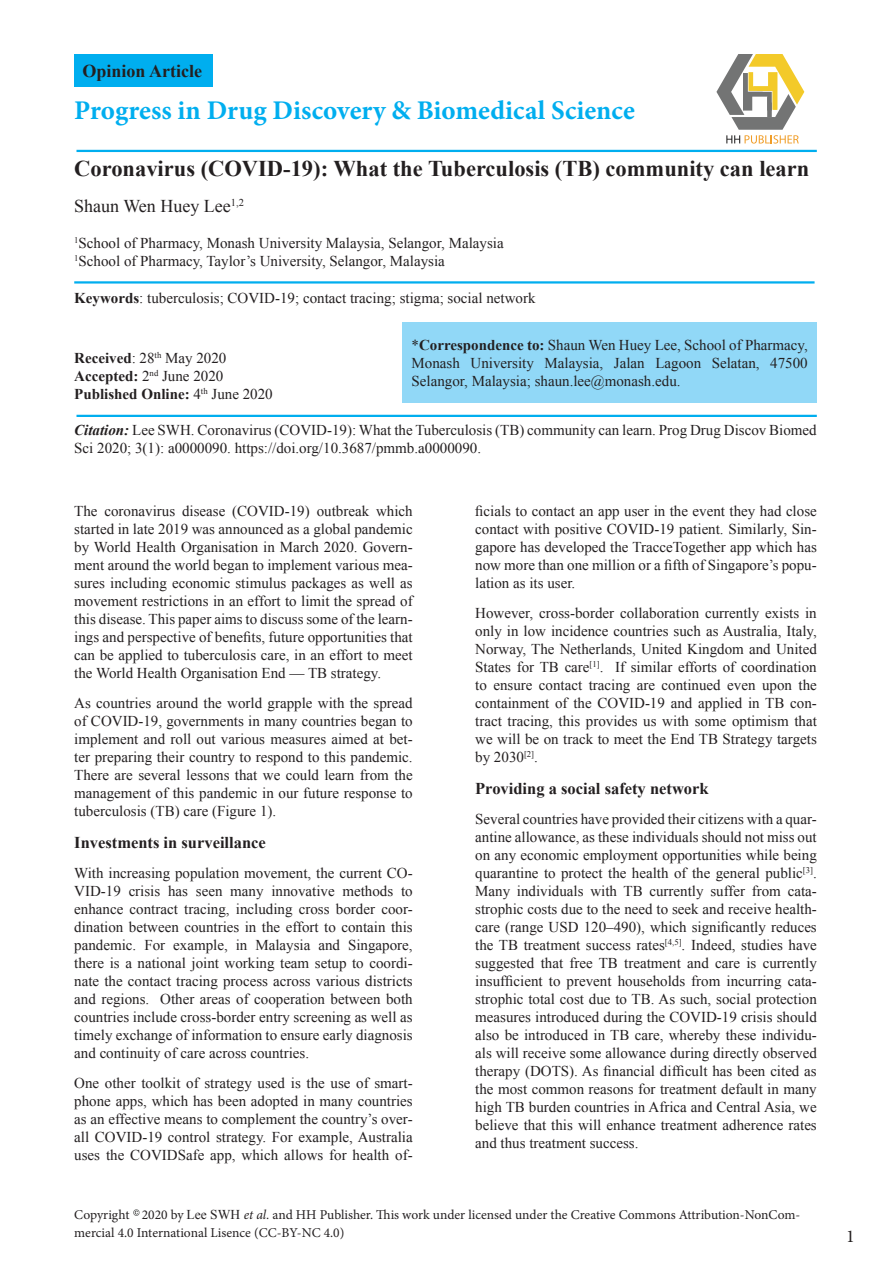
<style>
.page{position:relative;width:893px;height:1263px;background:#fff}
.page>*{position:absolute;margin:0;border:0;box-sizing:border-box;transform-origin:0 0}
.t1{font:700 27px "Minion Pro";color:#00aeef}
.t2{font:700 22.5px "Times New Roman";color:#231f20}
.t3{font:18px "Times New Roman";color:#231f20}
.t4{font:700 18px "Times New Roman";color:#231f20}
.t5{font:18px "Minion Pro";color:#231f20}
.t6{font:700 16.5px "Times New Roman";color:#231f20}
.t7{font:15px/18px "Times New Roman";color:#231f20;text-align:justify}
.t8{font:700 15px/18px "Times New Roman";color:#231f20}
.t9{font:13.5px/18px "Minion Pro";color:#231f20}
.s1{font-weight:700}
.s2{font-weight:400}
.s3{font-weight:700;font-style:italic}
.s4{font-family:"Times New Roman"}
.s5{font-style:italic}
</style>
<div class="page">
<svg style="left:716px;top:54px;width:88px;height:90px"></svg>
<hr style="left:76px;top:150px;width:741px;height:2px;background:#00aeef">
<div style="left:74px;top:55px;width:139px;height:32px;background:#00aeef"></div>
<hr style="left:74px;top:281px;width:740px;height:3px;background:#00aeef">
<hr style="left:76px;top:415px;width:741px;height:2px;background:#00aeef">
<svg style="left:134px;top:1209px;width:6px;height:6px"></svg>
<div style="left:403px;top:322px;width:414px;height:80px;background:#91d8f7"></div>
<p class="t4" style="left:82px;top:58px;width:121px">Opinion Article</p>
<h1 class="t1" style="left:74px;top:91px;width:562px">Progress in Drug Discovery &amp; Biomedical Science</h1>
<h2 class="t2" style="left:74px;top:152px;width:737px">Coronavirus (COVID-19): What the Tuberculosis (TB) community can learn</h2>
<p class="t3" style="left:74px;top:193px;width:171px">Shaun Wen Huey Lee<sup>1,2</sup></p>
<p class="t7" style="left:74px;top:233px;width:431px"><sup>1</sup>School of Pharmacy, Monash University Malaysia, Selangor, Malaysia<br><sup>1</sup>School of Pharmacy, Taylor’s University, Selangor, Malaysia</p>
<p class="t7" style="left:74px;top:289px;width:463px"><span class="s1">Keywords</span>: tuberculosis; COVID-19; contact tracing; stigma; social network</p>
<p class="t7" style="left:412px;top:336px;width:398px">*<span class="s1">Correspondence to:</span> Shaun Wen Huey Lee, School of Pharmacy, Monash University Malaysia, Jalan Lagoon Selatan, 47500<br>Selangor, Malaysia; shaun.lee@monash.edu.</p>
<p class="t8" style="left:74px;top:349px;width:200px">Received<span class="s2">: 28</span><sup>th</sup> <span class="s2">May 2020<br></span>Accepted: <span class="s2">2</span><sup>nd</sup> <span class="s2">June 2020<br></span>Published Online: <span class="s2">4</span><sup>th</sup> <span class="s2">June 2020</span></p>
<p class="t7" style="left:74px;top:421px;width:744px"><span class="s3">Citation:</span> Lee SWH. Coronavirus (COVID-19): What the Tuberculosis (TB) community can learn. Prog Drug Discov Biomed<br>Sci 2020; 3(1): a0000090. https://doi.org/10.3687/pmmb.a0000090.</p>
<p class="t7" style="left:74px;top:502px;width:340px">The coronavirus disease (COVID-19) outbreak which started in late 2019 was announced as a global pandemic by World Health Organisation in March 2020. Govern&shy;ment around the world began to implement various mea&shy;sures including economic stimulus packages as well as movement restrictions in an effort to limit the spread of this disease. This paper aims to discuss some of the learn&shy;ings and perspective of benefits, future opportunities that can be applied to tuberculosis care, in an effort to meet the World Health Organisation End — TB strategy.</p>
<p class="t7" style="left:74px;top:694px;width:340px">As countries around the world grapple with the spread of COVID-19, governments in many countries began to implement and roll out various measures aimed at bet&shy;ter preparing their country to respond to this pandemic.<br>There are several lessons that we could learn from the management of this pandemic in our future response to tuberculosis (TB) care (Figure 1).</p>
<p class="t6" style="left:74px;top:831px;width:193px">Investments in surveillance</p>
<p class="t7" style="left:74px;top:863px;width:340px">With increasing population movement, the current CO-VID-19 crisis has seen many innovative methods to enhance contract tracing, including cross border coor&shy;dination between countries in the effort to contain this pandemic. For example, in Malaysia and Singapore, there is a national joint working team setup to coordi&shy;nate the contact tracing process across various districts and regions. Other areas of cooperation between both countries include cross-border entry screening as well as timely exchange of information to ensure early diagnosis and continuity of care across countries.</p>
<p class="t7" style="left:74px;top:1073px;width:340px">One other toolkit of strategy used is the use of smart&shy;phone apps, which has been adopted in many countries as an effective means to complement the country’s over&shy;all COVID-19 control strategy. For example, Australia uses the COVIDSafe app, which allows for health of-</p>
<p class="t7" style="left:475px;top:502px;width:343px">ficials to contact an app user in the event they had close contact with positive COVID-19 patient. Similarly, Sin&shy;gapore has developed the TracceTogether app which has now more than one million or a fifth of Singapore’s popu&shy;lation as its user.</p>
<p class="t7" style="left:475px;top:604px;width:343px">However, cross-border collaboration currently exists in only in low incidence countries such as Australia, Italy, Norway, The Netherlands, United Kingdom and United States for TB care<sup>[1]</sup>. If similar efforts of coordination to ensure contact tracing are continued even upon the containment of the COVID-19 and applied in TB con&shy;tract tracing, this provides us with some optimism that we will be on track to meet the End TB Strategy targets by 2030<sup>[2]</sup>.</p>
<p class="t6" style="left:475px;top:777px;width:235px">Providing a social safety network</p>
<p class="t7" style="left:475px;top:809px;width:343px">Several countries have provided their citizens with a quar&shy;antine allowance, as these individuals should not miss out on any economic employment opportunities while being quarantine to protect the health of the general public<sup>[3]</sup>.<br>Many individuals with TB currently suffer from cata&shy;strophic costs due to the need to seek and receive health&shy;care (range USD 120–490), which significantly reduces the TB treatment success rates<sup>[4,5]</sup>. Indeed, studies have suggested that free TB treatment and care is currently insufficient to prevent households from incurring cata&shy;strophic total cost due to TB. As such, social protection measures introduced during the COVID-19 crisis should also be introduced in TB care, whereby these individu&shy;als will receive some allowance during directly observed therapy (DOTS). As financial difficult has been cited as the most common reasons for treatment default in many high TB burden countries in Africa and Central Asia, we believe that this will enhance treatment adherence rates and thus treatment success.</p>
<p class="t9" style="left:74px;top:1205px;width:727px">Copyright 2020 by <span class="s4">Lee SWH</span> <span class="s5">et al.</span> and HH Publisher. This work under licensed under the Creative Commons Attribution-NonCom&shy;mercial 4.0 International Lisence (CC-BY-NC 4.0)</p>
<p class="t5" style="left:846px;top:1224px;width:10px">1</p>
</div>
